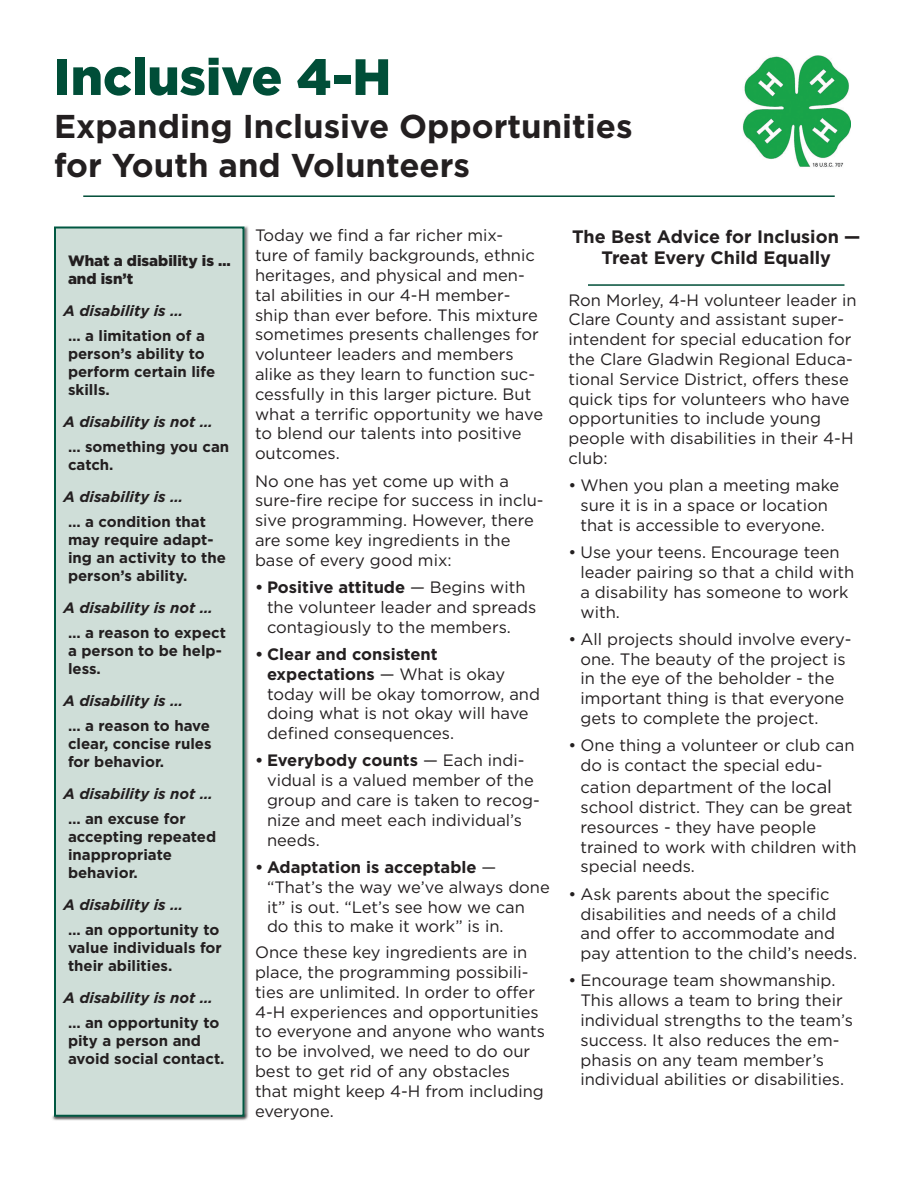
<style>
.page{position:relative;width:918px;height:1188px;background:#fff}
.page>*{position:absolute;margin:0;border:0;box-sizing:border-box;transform-origin:0 0}
.t1{font:900 51px "Gotham";color:#004e38}
.Subheading{font:700 33px/39.6px "Gotham";color:#231f20}
.Body_Headings{font:700 18px/21.6px "Gotham";color:#231f20;text-align:center}
.Bullet_Body_Text{font:16.5px/19.8px "Gotham";color:#231f20}
.body{font:16.5px/19.8px "Gotham";color:#231f20}
.t2{font:700 15px/18px "Gotham";color:#231f20}
.t3{font:italic 700 15px "Gotham";color:#231f20}
.t4{font:900 15px/18px "Gotham";color:#231f20}
.s1{font-weight:700}
.s2{font-size:18.3px}
</style>
<div class="page">
<hr style="left:588px;top:284px;width:256px;height:2px;background:#004e38">
<hr style="left:83px;top:195px;width:752px;height:2px;background:#004e38">
<img style="left:743px;top:56px;width:107px;height:111px">
<div style="left:51px;top:225px;width:198px;height:896px;background:#231f20;opacity:.75"></div>
<div style="left:55px;top:228px;width:188px;height:888px;background:#cfded8"></div>
<div style="left:54px;top:226px;width:191px;height:891px;border:2px solid #005842"></div>
<p class="t1" style="left:54px;top:42px;width:339px">Inclusive 4-H</p>
<p class="Subheading" style="left:54px;top:106px;width:580px">Expanding Inclusive Opportunities for Youth and Volunteers</p>
<p class="t4" style="left:68px;top:252px;width:164px">What a disability is … and isn’t</p>
<p class="t3" style="left:64px;top:300px;width:121px">A disability is …</p>
<p class="t2" style="left:68px;top:327px;width:149px">… a limitation of a person’s ability to perform certain life skills.</p>
<p class="t3" style="left:64px;top:411px;width:151px">A disability is not …</p>
<p class="t2" style="left:68px;top:438px;width:163px">… something you can catch.</p>
<p class="t3" style="left:64px;top:486px;width:121px">A disability is …</p>
<p class="t2" style="left:68px;top:513px;width:159px">… a condition that may require adapt&shy;ing an activity to the person’s ability.</p>
<p class="t3" style="left:64px;top:597px;width:151px">A disability is not …</p>
<p class="t2" style="left:68px;top:624px;width:160px">… a reason to expect a person to be help&shy;less.</p>
<p class="t3" style="left:64px;top:690px;width:121px">A disability is …</p>
<p class="t2" style="left:68px;top:717px;width:145px;text-align:justify">… a reason to have clear, concise rules for behavior.</p>
<p class="t3" style="left:64px;top:783px;width:151px">A disability is not …</p>
<p class="t2" style="left:68px;top:810px;width:150px">… an excuse for accepting repeated inappropriate behavior.</p>
<p class="t3" style="left:64px;top:894px;width:121px">A disability is …</p>
<p class="t2" style="left:68px;top:921px;width:155px">… an opportunity to value individuals for their abilities.</p>
<p class="t3" style="left:64px;top:987px;width:151px">A disability is not …</p>
<p class="t2" style="left:68px;top:1014px;width:158px">… an opportunity to pity a person and avoid social contact.</p>
<p class="body" style="left:255px;top:225px;width:290px">Today we find a far richer mix-<br>ture of family backgrounds, ethnic heritages, and physical and men&shy;tal abilities in our 4-H member&shy;ship than ever before. This mixture sometimes presents challenges for volunteer leaders and members alike as they learn to function suc&shy;cessfully in this larger picture. But what a terrific opportunity we have to blend our talents into positive outcomes.</p>
<p class="body" style="left:255px;top:470px;width:290px">No one has yet come up with a sure-fire recipe for success in inclu&shy;sive programming. However, there are some key ingredients in the base of every good mix:</p>
<p class="Bullet_Body_Text" style="left:267px;top:577px;width:271px;text-indent:-12px"><span class="s1">• Positive attitude</span> — Begins with the volunteer leader and spreads contagiously to the members.</p>
<p class="Bullet_Body_Text" style="left:267px;top:644px;width:275px;text-indent:-12px"><span class="s1">• Clear and consistent expectations</span> — What is okay today will be okay tomorrow, and doing what is not okay will have defined consequences.</p>
<p class="Bullet_Body_Text" style="left:267px;top:750px;width:274px;text-indent:-12px"><span class="s1">• Everybody counts</span> — Each indi&shy;vidual is a valued member of the group and care is taken to recog&shy;nize and meet each individual’s needs.</p>
<p class="Bullet_Body_Text" style="left:267px;top:857px;width:284px;text-indent:-12px"><span class="s1">• Adaptation is acceptable</span> — “That’s the way we’ve always done it” is out. “Let’s see how we can do this to make it work” is in.</p>
<p class="body" style="left:255px;top:942px;width:292px">Once these key ingredients are in place, the programming possibili&shy;ties are unlimited. In order to offer<br>4-H experiences and opportunities to everyone and anyone who wants to be involved, we need to do our best to get rid of any obstacles that might keep 4-H from including everyone.</p>
<p class="Body_Headings" style="left:572px;top:225px;width:290px">The Best Advice for Inclusion —<br>Treat Every Child Equally</p>
<p class="body" style="left:568px;top:290px;width:290px">Ron Morley, 4-H volunteer leader in<br>Clare County and assistant super&shy;intendent for special education for the Clare Gladwin Regional Educa&shy;tional Service District, offers these quick tips for volunteers who have opportunities to include young people with disabilities in their 4-H club:</p>
<p class="Bullet_Body_Text" style="left:569px;top:475px;width:272px;text-align:center">• When you plan a meeting make sure it is in a space or location that is accessible to everyone.</p>
<p class="Bullet_Body_Text" style="left:580px;top:542px;width:275px;text-indent:-12px">• Use your teens. Encourage teen leader pairing so that a child with a disability has someone to work with.</p>
<p class="Bullet_Body_Text" style="left:580px;top:629px;width:272px;text-indent:-12px">• All projects should involve every&shy;one. The beauty of the project is in the eye of the beholder - the important thing is that everyone gets to complete the project.</p>
<p class="Bullet_Body_Text" style="left:580px;top:735px;width:276px;text-indent:-12px">• One thing a volunteer or club can do is contact the special edu-</p>
<p class="Bullet_Body_Text" style="left:580px;top:777px;width:278px">cation department of the lo<span class="s2">cal </span>school district. They can be great resources - they have people trained to work with children with special needs.</p>
<p class="Bullet_Body_Text" style="left:580px;top:884px;width:278px;text-indent:-12px">• Ask parents about the specific disabilities and needs of a child and offer to accommodate and pay attention to the child’s needs.</p>
<p class="Bullet_Body_Text" style="left:580px;top:970px;width:274px;text-indent:-12px">• Encourage team showmanship.<br>This allows a team to bring their individual strengths to the team’s success. It also reduces the em&shy;phasis on any team member’s individual abilities or disabilities.</p>
</div>
